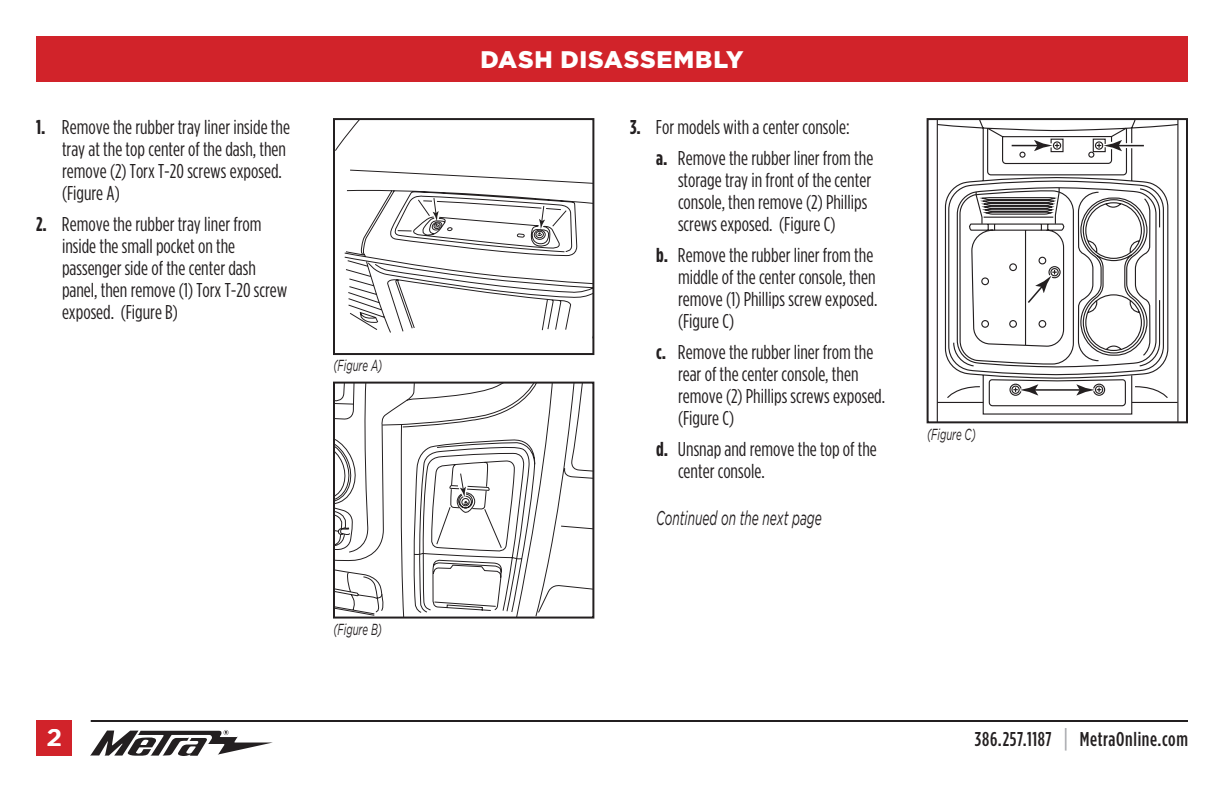
<style>
.page{position:relative;width:1224px;height:792px;background:#fff}
.page>*{position:absolute;margin:0;border:0;box-sizing:border-box;transform-origin:0 0}
.t1{font:900 24px "Gotham";letter-spacing:.03em;color:#fff}
.t2{font:500 24px "Gotham";color:#fff}
.t3{font:20px/22px "Gotham Condensed";color:#231f20}
.t4{font:500 20px "Gotham Condensed";letter-spacing:.03em;color:#231f20}
.t5{font:italic 20px "Gotham";color:#231f20;scale:.6 1}
.t6{font:italic 16px "Gotham";color:#231f20;scale:.6 1}
.s1{font-weight:700}
.s2{font-size:26px;color:#a8a9ad}
</style>
<div class="page">
<div style="left:36px;top:36px;width:1152px;height:45px;background:#d1232a"></div>
<svg style="left:90px;top:730px;width:183px;height:26px"></svg>
<hr style="left:91px;top:720px;width:1097px;height:2px;background:#231f20">
<div style="left:36px;top:720px;width:36px;height:36px;background:#d1232a"></div>
<svg style="left:937px;top:407px;width:241px;height:13px"></svg>
<svg style="left:937px;top:121px;width:241px;height:286px"></svg>
<svg style="left:1012px;top:140px;width:47px;height:11px"></svg>
<svg style="left:1097px;top:140px;width:47px;height:11px"></svg>
<svg style="left:1026px;top:270px;width:31px;height:35px"></svg>
<hr style="left:1032px;top:389px;width:24px;height:2px;background:#231f20">
<svg style="left:1009px;top:383px;width:29px;height:13px"></svg>
<hr style="left:1056px;top:389px;width:26px;height:2px;background:#231f20">
<svg style="left:1076px;top:383px;width:30px;height:13px"></svg>
<div style="left:927px;top:118px;width:261px;height:305px;border:2px solid #231f20"></div>
<svg style="left:336px;top:385px;width:255px;height:231px"></svg>
<svg style="left:456px;top:487px;width:20px;height:26px"></svg>
<div style="left:333px;top:382px;width:261px;height:237px;border:2px solid #231f20"></div>
<svg style="left:336px;top:121px;width:255px;height:212px"></svg>
<svg style="left:431px;top:197px;width:115px;height:43px"></svg>
<div style="left:333px;top:118px;width:261px;height:237px;border:2px solid #231f20"></div>
<p class="t3" style="left:62px;top:116px;width:230px;text-indent:-26px"><span class="s1">1.</span> Remove the rubber tray liner inside the tray at the top center of the dash, then remove (2) Torx T-20 screws exposed. (Figure A)</p>
<p class="t3" style="left:62px;top:213px;width:227px;text-indent:-26px"><span class="s1">2.</span> Remove the rubber tray liner from inside the small pocket on the passenger side of the center dash panel, then remove (1) Torx T-20 screw exposed. (Figure B)</p>
<p class="t6" style="left:333px;top:357px;width:83px">(Figure A)</p>
<p class="t6" style="left:333px;top:620px;width:83px">(Figure B)</p>
<p class="t1" style="left:480px;top:46px;width:265px">DASH DISASSEMBLY</p>
<p class="t3" style="left:656px;top:111px;width:219px;line-height:31px;text-indent:-26px"><span class="s1">3.</span> For models with a center console:<br><span class="s1">a.</span> Remove the rubber liner from the</p>
<p class="t3" style="left:678px;top:169px;width:195px">storage tray in front of the center console, then remove (2) Phillips screws exposed. (Figure C)</p>
<p class="t3" style="left:678px;top:244px;width:201px;text-indent:-22px"><span class="s1">b.</span> Remove the rubber liner from the middle of the center console, then remove (1) Phillips screw exposed. (Figure C)</p>
<p class="t3" style="left:678px;top:341px;width:209px;text-indent:-22px"><span class="s1">c.</span> Remove the rubber liner from the rear of the center console, then remove (2) Phillips screws exposed. (Figure C)</p>
<p class="t3" style="left:678px;top:438px;width:200px;text-indent:-22px"><span class="s1">d.</span> Unsnap and remove the top of the center console.</p>
<p class="t5" style="left:656px;top:507px;width:278px">Continued on the next page</p>
<p class="t6" style="left:927px;top:426px;width:83px">(Figure C)</p>
<p class="t2" style="left:47px;top:723px;width:16px">2</p>
<p class="t4" style="left:975px;top:728px;width:215px">386.257.1187 <span class="s2">|</span> MetraOnline.com</p>
</div>
